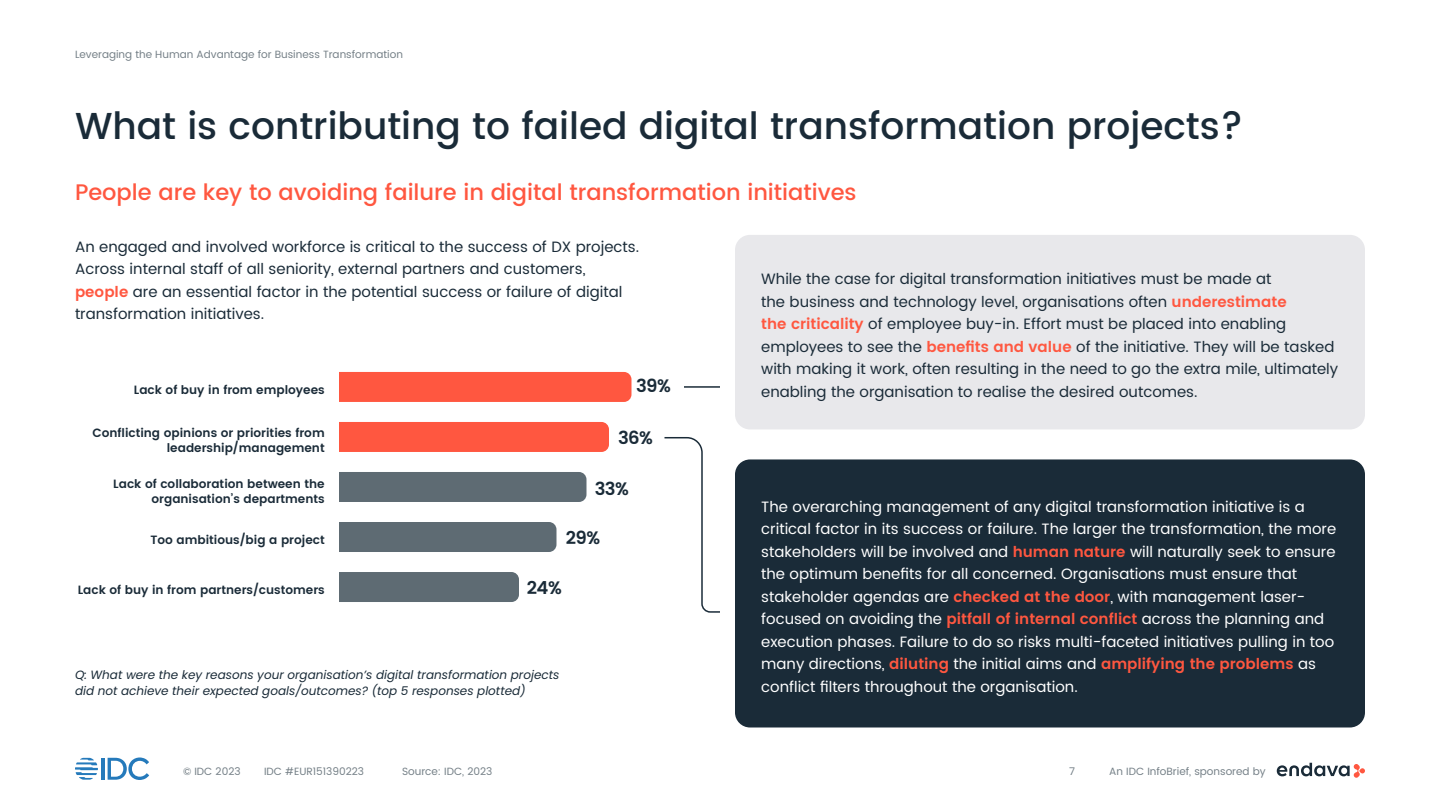
<style>
.page{position:relative;width:1440px;height:810px;background:#fff}
.page>*{position:absolute;margin:0;border:0;box-sizing:border-box;transform-origin:0 0}
.t1{font:500 37.5px "Poppins";color:#1a2b38}
.t2{font:500 22.5px "Poppins";color:#ff5740}
.t3{font:600 18px "Poppins";letter-spacing:-.03em;color:#1a2b38}
.t4{font:15px/22.5px "Poppins";color:#1a2b38}
.t5{font:15px/22.5px "Poppins";color:#fff}
.t6{font:600 12px/15px "Poppins";color:#1a2b38;text-align:right}
.t7{font:italic 12px/16.5px "Poppins";color:#1a2b38}
.t8{font:10.5px "Poppins";color:#758087}
.s1{font-weight:600;color:#ff5740}
</style>
<div class="page">
<hr style="left:101px;top:758px;width:4px;height:22px;background:#257abb">
<svg style="left:108px;top:757px;width:41px;height:23px"></svg>
<svg style="left:75px;top:758px;width:23px;height:22px"></svg>
<svg style="left:1277px;top:763px;width:88px;height:15px"></svg>
<div style="left:735px;top:459px;width:630px;height:269px;background:#1a2b38;border-radius:15px"></div>
<div style="left:339px;top:372px;width:293px;height:30px;background:#ff5740"></div>
<div style="left:339px;top:422px;width:270px;height:30px;background:#ff5740"></div>
<div style="left:339px;top:472px;width:247px;height:30px;background:#5e6b73"></div>
<div style="left:339px;top:522px;width:217px;height:30px;background:#5e6b73"></div>
<div style="left:339px;top:572px;width:180px;height:30px;background:#5e6b73"></div>
<div style="left:735px;top:235px;width:630px;height:194px;background:#e8e8eb;border-radius:15px"></div>
<hr style="left:684px;top:386px;width:36px;height:2px;background:#1a2b38">
<svg style="left:664px;top:437px;width:56px;height:176px"></svg>
<p class="t8" style="left:75px;top:46px;width:330px">Leveraging the Human Advantage for Business Transformation</p>
<h1 class="t1" style="left:75px;top:99px;width:1170px">What is contributing to failed digital transformation projects?</h1>
<h2 class="t2" style="left:75px;top:175px;width:783px">People are key to avoiding failure in digital transformation initiatives</h2>
<p class="t4" style="left:75px;top:236px;width:566px">An engaged and involved workforce is critical to the success of DX projects.<br>Across internal staff of all seniority, external partners and customers, <span class="s1">people</span> are an essential factor in the potential success or failure of digital transformation initiatives.</p>
<p class="t6" style="left:134px;top:382px;width:192px">Lack of buy in from employees</p>
<p class="t6" style="left:92px;top:426px;width:234px">Conflicting opinions or priorities from leadership/management</p>
<p class="t6" style="left:113px;top:477px;width:213px">Lack of collaboration between the organisation’s departments</p>
<p class="t6" style="left:150px;top:532px;width:176px">Too ambitious/big a project</p>
<p class="t6" style="left:78px;top:582px;width:249px">Lack of buy in from partners/customers</p>
<p class="t3" style="left:636px;top:373px;width:36px">39%</p>
<p class="t3" style="left:618px;top:424px;width:36px">36%</p>
<p class="t3" style="left:595px;top:475px;width:36px">33%</p>
<p class="t3" style="left:566px;top:524px;width:36px">29%</p>
<p class="t3" style="left:527px;top:574px;width:36px">24%</p>
<p class="t7" style="left:75px;top:666px;width:486px">Q: What were the key reasons your organisation’s digital transformation projects did not achieve their expected goals/outcomes? (top 5 responses plotted)</p>
<p class="t4" style="left:761px;top:268px;width:579px">While the case for digital transformation initiatives must be made at<br>the business and technology level, organisations often <span class="s1">underestimate<br>the criticality</span> of employee buy-in. Effort must be placed into enabling employees to see the <span class="s1">benefits and value</span> of the initiative. They will be tasked with making it work, often resulting in the need to go the extra mile, ultimately enabling the organisation to realise the desired outcomes.</p>
<p class="t5" style="left:761px;top:496px;width:577px">The overarching management of any digital transformation initiative is a critical factor in its success or failure. The larger the transformation, the more stakeholders will be involved and <span class="s1">human nature</span> will naturally seek to ensure the optimum benefits for all concerned. Organisations must ensure that stakeholder agendas are <span class="s1">checked at the door</span>, with management laser&shy;focused on avoiding the <span class="s1">pitfall of internal conflict</span> across the planning and execution phases. Failure to do so risks multi-faceted initiatives pulling in too many directions, <span class="s1">diluting</span> the initial aims and <span class="s1">amplifying the problems</span> as conflict filters throughout the organisation.</p>
<p class="t8" style="left:183px;top:763px;width:59px">© IDC 2023</p>
<p class="t8" style="left:264px;top:763px;width:102px">IDC #EUR151390223</p>
<p class="t8" style="left:1069px;top:763px;width:7px">7</p>
<p class="t8" style="left:1109px;top:763px;width:158px">An IDC InfoBrief, sponsored by</p>
<p class="t8" style="left:402px;top:763px;width:92px">Source: IDC, 2023</p>
</div>
